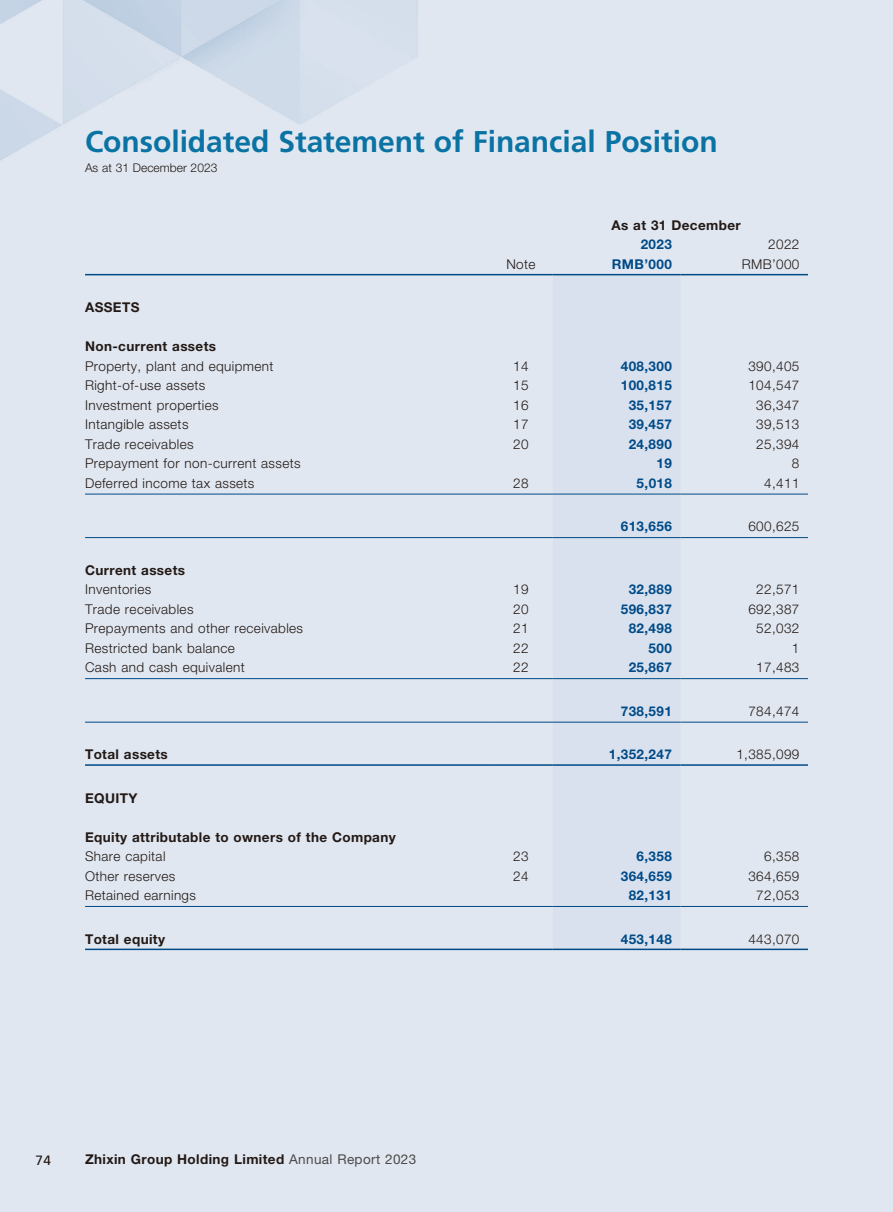
<style>
.page{position:relative;width:893px;height:1212px;background:#fff}
.page>*{position:absolute;margin:0;border:0;box-sizing:border-box;transform-origin:0 0}
.t1{font:700 30px "Frutiger LT Std";color:#0a73a4}
.t2{font:300 13.5px "Helvetica Neue LT Std";letter-spacing:.03em;color:#231916}
.t3{font:700 13.5px "Helvetica Neue LT Std";letter-spacing:.03em;color:#231916}
.t4{font:700 13.5px "Helvetica Neue LT Std";letter-spacing:.03em;color:#004a87}
.t5{font:13.5px "Frutiger LT Std";color:#231916}
.t6{font:300 12px "Helvetica Neue LT Std";letter-spacing:.005em;color:#231916}
.s1{font-weight:400;color:#4d4a4a}
</style>
<div class="page">
<div style="left:553px;top:275px;width:127px;height:673px;background:#d8e1ed"></div>
<hr style="left:85px;top:274px;width:404px;height:1px;background:#004a87">
<hr style="left:489px;top:274px;width:64px;height:1px;background:#004a87">
<hr style="left:553px;top:274px;width:127px;height:1px;background:#004a87">
<hr style="left:680px;top:274px;width:128px;height:1px;background:#004a87">
<hr style="left:85px;top:494px;width:404px;height:1px;background:#004a87">
<hr style="left:489px;top:494px;width:64px;height:1px;background:#004a87">
<hr style="left:553px;top:494px;width:127px;height:1px;background:#004a87">
<hr style="left:680px;top:494px;width:128px;height:1px;background:#004a87">
<hr style="left:85px;top:537px;width:404px;height:1px;background:#004a87">
<hr style="left:489px;top:537px;width:64px;height:1px;background:#004a87">
<hr style="left:553px;top:537px;width:127px;height:1px;background:#004a87">
<hr style="left:680px;top:537px;width:128px;height:1px;background:#004a87">
<hr style="left:85px;top:678px;width:404px;height:1px;background:#004a87">
<hr style="left:489px;top:678px;width:64px;height:1px;background:#004a87">
<hr style="left:553px;top:678px;width:127px;height:1px;background:#004a87">
<hr style="left:680px;top:678px;width:128px;height:1px;background:#004a87">
<hr style="left:85px;top:722px;width:404px;height:1px;background:#004a87">
<hr style="left:489px;top:722px;width:64px;height:1px;background:#004a87">
<hr style="left:553px;top:722px;width:127px;height:1px;background:#004a87">
<hr style="left:680px;top:722px;width:128px;height:1px;background:#004a87">
<hr style="left:85px;top:764px;width:404px;height:2px;background:#004a87">
<hr style="left:489px;top:764px;width:64px;height:2px;background:#004a87">
<hr style="left:553px;top:764px;width:127px;height:2px;background:#004a87">
<hr style="left:680px;top:764px;width:128px;height:2px;background:#004a87">
<hr style="left:85px;top:906px;width:404px;height:1px;background:#004a87">
<hr style="left:489px;top:906px;width:64px;height:1px;background:#004a87">
<hr style="left:553px;top:906px;width:127px;height:1px;background:#004a87">
<hr style="left:680px;top:906px;width:128px;height:1px;background:#004a87">
<hr style="left:85px;top:948px;width:404px;height:2px;background:#004a87">
<hr style="left:489px;top:948px;width:64px;height:2px;background:#004a87">
<hr style="left:553px;top:948px;width:127px;height:2px;background:#004a87">
<hr style="left:680px;top:948px;width:128px;height:2px;background:#004a87">
<h1 class="t1" style="left:85px;top:124px;width:634px">Consolidated Statement of Financial Position</h1>
<p class="t6" style="left:85px;top:160px;width:134px">As at 31 December 2023</p>
<p class="t3" style="left:611px;top:217px;width:131px">As at 31 December</p>
<p class="t4" style="left:641px;top:236px;width:33px">2023</p>
<p class="t2" style="left:768px;top:236px;width:33px">2022</p>
<p class="t2" style="left:506px;top:256px;width:31px">Note</p>
<p class="t4" style="left:612px;top:256px;width:62px">RMB’000</p>
<p class="t2" style="left:742px;top:256px;width:59px">RMB’000</p>
<p class="t3" style="left:85px;top:299px;width:56px">ASSETS</p>
<p class="t3" style="left:85px;top:338px;width:133px">Non-current assets</p>
<p class="t2" style="left:85px;top:358px;width:190px">Property, plant and equipment</p>
<p class="t2" style="left:513px;top:358px;width:17px">14</p>
<p class="t4" style="left:621px;top:357px;width:53px">408,300</p>
<p class="t2" style="left:748px;top:358px;width:53px">390,405</p>
<p class="t2" style="left:85px;top:377px;width:122px">Right-of-use assets</p>
<p class="t2" style="left:513px;top:377px;width:17px">15</p>
<p class="t4" style="left:621px;top:377px;width:53px">100,815</p>
<p class="t2" style="left:748px;top:377px;width:53px">104,547</p>
<p class="t2" style="left:85px;top:396px;width:135px">Investment properties</p>
<p class="t2" style="left:513px;top:396px;width:17px">16</p>
<p class="t4" style="left:629px;top:396px;width:45px">35,157</p>
<p class="t2" style="left:756px;top:396px;width:45px">36,347</p>
<p class="t2" style="left:85px;top:416px;width:105px">Intangible assets</p>
<p class="t2" style="left:513px;top:416px;width:17px">17</p>
<p class="t4" style="left:629px;top:416px;width:45px">39,457</p>
<p class="t2" style="left:756px;top:416px;width:45px">39,513</p>
<p class="t2" style="left:85px;top:435px;width:110px">Trade receivables</p>
<p class="t2" style="left:513px;top:435px;width:17px">20</p>
<p class="t4" style="left:629px;top:435px;width:45px">24,890</p>
<p class="t2" style="left:756px;top:435px;width:45px">25,394</p>
<p class="t2" style="left:85px;top:455px;width:217px">Prepayment for non-current assets</p>
<p class="t4" style="left:656px;top:455px;width:17px">19</p>
<p class="t2" style="left:792px;top:455px;width:9px">8</p>
<p class="t2" style="left:85px;top:474px;width:171px">Deferred income tax assets</p>
<p class="t2" style="left:513px;top:474px;width:17px">28</p>
<p class="t4" style="left:637px;top:474px;width:37px">5,018</p>
<p class="t2" style="left:764px;top:474px;width:37px">4,411</p>
<p class="t4" style="left:621px;top:518px;width:53px">613,656</p>
<p class="t2" style="left:748px;top:518px;width:53px">600,625</p>
<p class="t3" style="left:85px;top:561px;width:102px">Current assets</p>
<p class="t2" style="left:85px;top:581px;width:68px">Inventories</p>
<p class="t2" style="left:513px;top:581px;width:17px">19</p>
<p class="t4" style="left:629px;top:581px;width:45px">32,889</p>
<p class="t2" style="left:756px;top:581px;width:45px">22,571</p>
<p class="t2" style="left:85px;top:601px;width:110px">Trade receivables</p>
<p class="t2" style="left:513px;top:601px;width:17px">20</p>
<p class="t4" style="left:621px;top:600px;width:53px">596,837</p>
<p class="t2" style="left:748px;top:601px;width:53px">692,387</p>
<p class="t2" style="left:85px;top:620px;width:220px">Prepayments and other receivables</p>
<p class="t2" style="left:513px;top:620px;width:17px">21</p>
<p class="t4" style="left:629px;top:620px;width:45px">82,498</p>
<p class="t2" style="left:756px;top:620px;width:45px">52,032</p>
<p class="t2" style="left:85px;top:640px;width:151px">Restricted bank balance</p>
<p class="t2" style="left:513px;top:640px;width:17px">22</p>
<p class="t4" style="left:649px;top:639px;width:25px">500</p>
<p class="t2" style="left:792px;top:640px;width:9px">1</p>
<p class="t2" style="left:85px;top:659px;width:161px">Cash and cash equivalent</p>
<p class="t2" style="left:513px;top:659px;width:17px">22</p>
<p class="t4" style="left:629px;top:659px;width:45px">25,867</p>
<p class="t2" style="left:756px;top:659px;width:45px">17,483</p>
<p class="t4" style="left:621px;top:702px;width:53px">738,591</p>
<p class="t2" style="left:748px;top:703px;width:53px">784,474</p>
<p class="t3" style="left:85px;top:746px;width:84px">Total assets</p>
<p class="t4" style="left:609px;top:746px;width:65px">1,352,247</p>
<p class="t2" style="left:736px;top:746px;width:65px">1,385,099</p>
<p class="t3" style="left:85px;top:789px;width:54px">EQUITY</p>
<p class="t3" style="left:85px;top:828px;width:312px">Equity attributable to owners of the Company</p>
<p class="t2" style="left:85px;top:848px;width:82px">Share capital</p>
<p class="t2" style="left:513px;top:848px;width:17px">23</p>
<p class="t4" style="left:637px;top:848px;width:37px">6,358</p>
<p class="t2" style="left:764px;top:848px;width:37px">6,358</p>
<p class="t2" style="left:85px;top:867px;width:92px">Other reserves</p>
<p class="t2" style="left:513px;top:867px;width:17px">24</p>
<p class="t4" style="left:621px;top:867px;width:53px">364,659</p>
<p class="t2" style="left:748px;top:867px;width:53px">364,659</p>
<p class="t2" style="left:85px;top:887px;width:112px">Retained earnings</p>
<p class="t4" style="left:629px;top:887px;width:45px">82,131</p>
<p class="t2" style="left:756px;top:887px;width:45px">72,053</p>
<p class="t3" style="left:85px;top:930px;width:82px">Total equity</p>
<p class="t4" style="left:621px;top:930px;width:53px">453,148</p>
<p class="t2" style="left:748px;top:930px;width:53px">443,070</p>
<p class="t5" style="left:36px;top:1152px;width:17px">74</p>
<p class="t3" style="left:85px;top:1150px;width:333px">Zhixin Group Holding Limited <span class="s1">Annual Report 2023</span></p>
</div>
